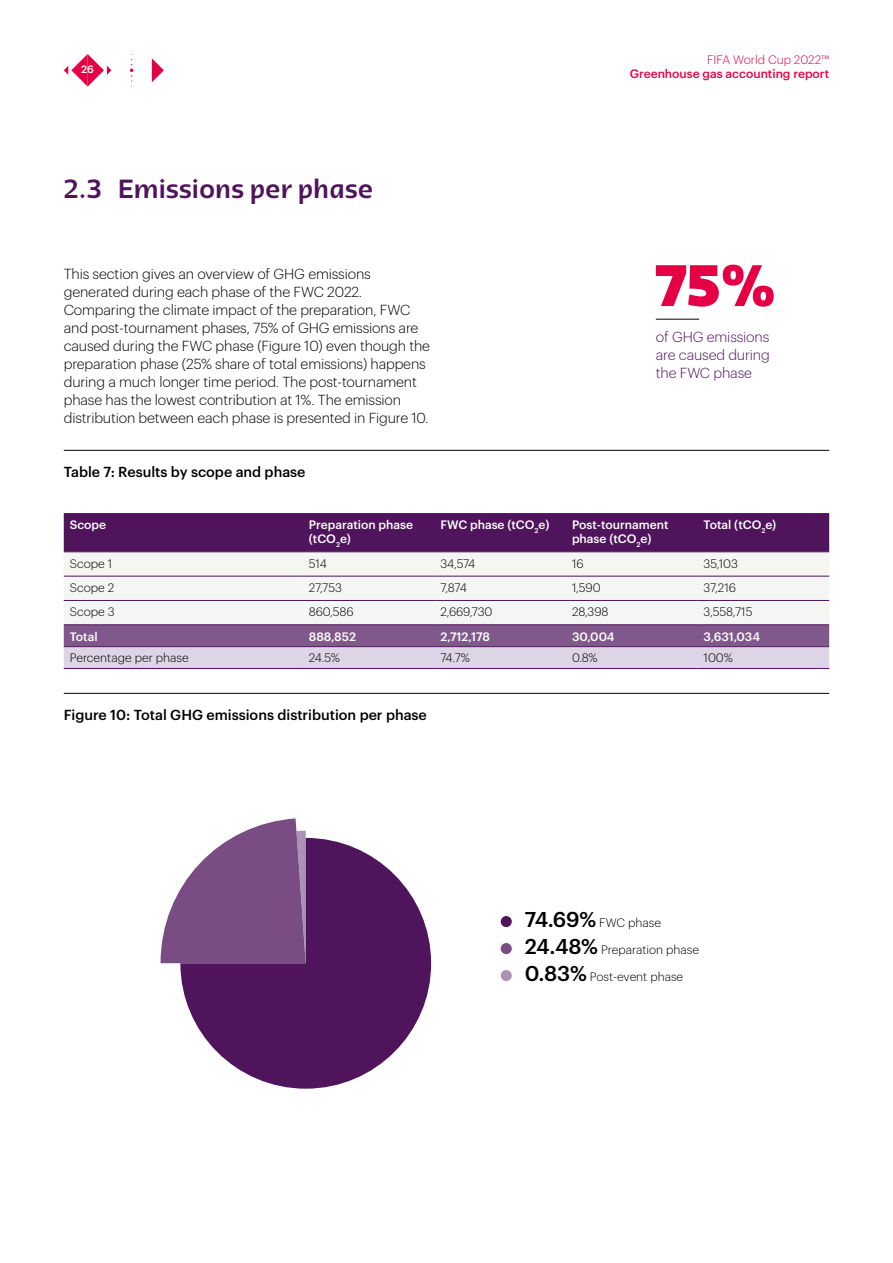
<style>
.page{position:relative;width:893px;height:1263px;background:#fff}
.page>*{position:absolute;margin:0;border:0;box-sizing:border-box;transform-origin:0 0}
.t1{font:800 60px "Qatar 2022";color:#e50045}
.t2{font:500 27px "Qatar 2022";color:#50145c}
.t3{font:300 14.25px/18px "Graphik";letter-spacing:-.01em;color:#000}
.t4{font:500 14.25px "Graphik";color:#000}
.t5{font:300 14.25px/18px "Graphik";letter-spacing:-.01em;color:#50145c;text-align:justify}
.t6{font:300 12px "Graphik";color:#000}
.t7{font:500 12px/14.4px "Graphik";color:#fff}
.t8{font:500 12px "Graphik";color:#e50045}
.t9{font:300 12px "Graphik";color:#e50045}
.t10{font:500 10.5px "Graphik";color:#fff}
.s1{font-weight:500;font-size:21px}
</style>
<div class="page">
<svg style="left:64px;top:54px;width:47px;height:33px"></svg>
<svg style="left:130px;top:54px;width:4px;height:33px"></svg>
<svg style="left:152px;top:58px;width:12px;height:24px"></svg>
<hr style="left:64px;top:450px;width:765px;height:1px;background:#000">
<div style="left:64px;top:513px;width:765px;height:38px;background:#50145c"></div>
<div style="left:64px;top:552px;width:765px;height:72px;background:#f5f5f4"></div>
<svg style="left:64px;top:625px;width:765px;height:43px;background:#ad94b7"></svg>
<hr style="left:64px;top:551px;width:239px;height:1px;background:#50145c">
<hr style="left:303px;top:551px;width:131px;height:1px;background:#50145c">
<hr style="left:434px;top:551px;width:132px;height:1px;background:#50145c">
<hr style="left:566px;top:551px;width:132px;height:1px;background:#50145c">
<hr style="left:698px;top:551px;width:131px;height:1px;background:#50145c">
<hr style="left:64px;top:576px;width:239px;height:1px;background:#50145c">
<hr style="left:303px;top:576px;width:131px;height:1px;background:#50145c">
<hr style="left:434px;top:576px;width:132px;height:1px;background:#50145c">
<hr style="left:566px;top:576px;width:132px;height:1px;background:#50145c">
<hr style="left:698px;top:576px;width:131px;height:1px;background:#50145c">
<hr style="left:64px;top:600px;width:239px;height:1px;background:#50145c">
<hr style="left:303px;top:600px;width:131px;height:1px;background:#50145c">
<hr style="left:434px;top:600px;width:132px;height:1px;background:#50145c">
<hr style="left:566px;top:600px;width:132px;height:1px;background:#50145c">
<hr style="left:698px;top:600px;width:131px;height:1px;background:#50145c">
<hr style="left:64px;top:624px;width:239px;height:1px;background:#50145c">
<hr style="left:303px;top:624px;width:131px;height:1px;background:#50145c">
<hr style="left:434px;top:624px;width:132px;height:1px;background:#50145c">
<hr style="left:566px;top:624px;width:132px;height:1px;background:#50145c">
<hr style="left:698px;top:624px;width:131px;height:1px;background:#50145c">
<hr style="left:64px;top:646px;width:239px;height:1px;background:#50145c">
<hr style="left:303px;top:646px;width:131px;height:1px;background:#50145c">
<hr style="left:434px;top:646px;width:132px;height:1px;background:#50145c">
<hr style="left:566px;top:646px;width:132px;height:1px;background:#50145c">
<hr style="left:698px;top:646px;width:131px;height:1px;background:#50145c">
<hr style="left:64px;top:668px;width:239px;height:1px;background:#50145c">
<hr style="left:303px;top:668px;width:131px;height:1px;background:#50145c">
<hr style="left:434px;top:668px;width:132px;height:1px;background:#50145c">
<hr style="left:566px;top:668px;width:132px;height:1px;background:#50145c">
<hr style="left:698px;top:668px;width:131px;height:1px;background:#50145c">
<hr style="left:64px;top:693px;width:765px;height:1px;background:#000">
<hr style="left:656px;top:319px;width:43px;height:1px;background:#000">
<svg style="left:161px;top:818px;width:145px;height:145px"></svg>
<svg style="left:180px;top:838px;width:251px;height:251px;fill:#50145c"></svg>
<div style="left:501px;top:916px;width:11px;height:11px;background:#50145c;border-radius:50%"></div>
<div style="left:501px;top:943px;width:11px;height:11px;background:#794d83;border-radius:50%"></div>
<div style="left:501px;top:970px;width:11px;height:11px;background:#ab93b7;border-radius:50%"></div>
<p class="t10" style="left:81px;top:61px;width:14px">26</p>
<h2 class="t2" style="left:64px;top:173px;width:311px">2.3 Emissions per phase</h2>
<p class="t3" style="left:64px;top:264px;width:368px">This section gives an overview of GHG emissions generated during each phase of the FWC 2022.<br>Comparing the climate impact of the preparation, FWC and post-tournament phases, 75% of GHG emissions are caused during the FWC phase (Figure 10) even though the preparation phase (25% share of total emissions) happens during a much longer time period. The post-tournament phase has the lowest contribution at 1%. The emission distribution between each phase is presented in Figure 10.</p>
<p class="t4" style="left:64px;top:461px;width:243px">Table 7: Results by scope and phase</p>
<p class="t9" style="left:707px;top:51px;width:124px">FIFA World Cup 2022™</p>
<p class="t8" style="left:630px;top:65px;width:201px">Greenhouse gas accounting report</p>
<h1 class="t1" style="left:656px;top:249px;width:122px">75%</h1>
<p class="t5" style="left:656px;top:327px;width:115px">of GHG emissions are caused during the FWC phase</p>
<p class="t7" style="left:70px;top:516px;width:38px">Scope</p>
<p class="t7" style="left:309px;top:516px;width:106px">Preparation phase (tCO<sub>2</sub>e)</p>
<p class="t7" style="left:440px;top:516px;width:110px">FWC phase (tCO<sub>2</sub>e)</p>
<p class="t7" style="left:572px;top:516px;width:98px">Post-tournament phase (tCO<sub>2</sub>e)</p>
<p class="t7" style="left:704px;top:516px;width:74px">Total (tCO<sub>2</sub>e)</p>
<p class="t6" style="left:70px;top:554px;width:44px">Scope 1</p>
<p class="t6" style="left:309px;top:554px;width:19px">514</p>
<p class="t6" style="left:440px;top:554px;width:36px">34,574</p>
<p class="t6" style="left:572px;top:554px;width:13px">16</p>
<p class="t6" style="left:704px;top:554px;width:36px">35,103</p>
<p class="t6" style="left:70px;top:579px;width:46px">Scope 2</p>
<p class="t6" style="left:309px;top:579px;width:34px">27,753</p>
<p class="t6" style="left:440px;top:579px;width:28px">7,874</p>
<p class="t6" style="left:572px;top:579px;width:30px">1,590</p>
<p class="t6" style="left:704px;top:579px;width:34px">37,216</p>
<p class="t6" style="left:70px;top:603px;width:46px">Scope 3</p>
<p class="t6" style="left:309px;top:603px;width:46px">860,586</p>
<p class="t6" style="left:440px;top:603px;width:53px">2,669,730</p>
<p class="t6" style="left:572px;top:603px;width:38px">28,398</p>
<p class="t6" style="left:704px;top:603px;width:50px">3,558,715</p>
<p class="t7" style="left:70px;top:628px;width:29px">Total</p>
<p class="t7" style="left:309px;top:628px;width:49px">888,852</p>
<p class="t7" style="left:440px;top:628px;width:51px">2,712,178</p>
<p class="t7" style="left:572px;top:628px;width:44px">30,004</p>
<p class="t7" style="left:704px;top:628px;width:58px">3,631,034</p>
<p class="t6" style="left:70px;top:649px;width:120px">Percentage per phase</p>
<p class="t6" style="left:309px;top:649px;width:33px">24.5%</p>
<p class="t6" style="left:440px;top:649px;width:31px">74.7%</p>
<p class="t6" style="left:572px;top:649px;width:27px">0.8%</p>
<p class="t6" style="left:704px;top:649px;width:31px">100%</p>
<p class="t4" style="left:64px;top:704px;width:365px">Figure 10: Total GHG emissions distribution per phase</p>
<p class="t6" style="left:525px;top:914px;width:138px"><span class="s1">74.69%</span> FWC phase</p>
<p class="t6" style="left:525px;top:941px;width:176px"><span class="s1">24.48%</span> Preparation phase</p>
<p class="t6" style="left:525px;top:968px;width:160px"><span class="s1">0.83%</span> Post-event phase</p>
</div>
